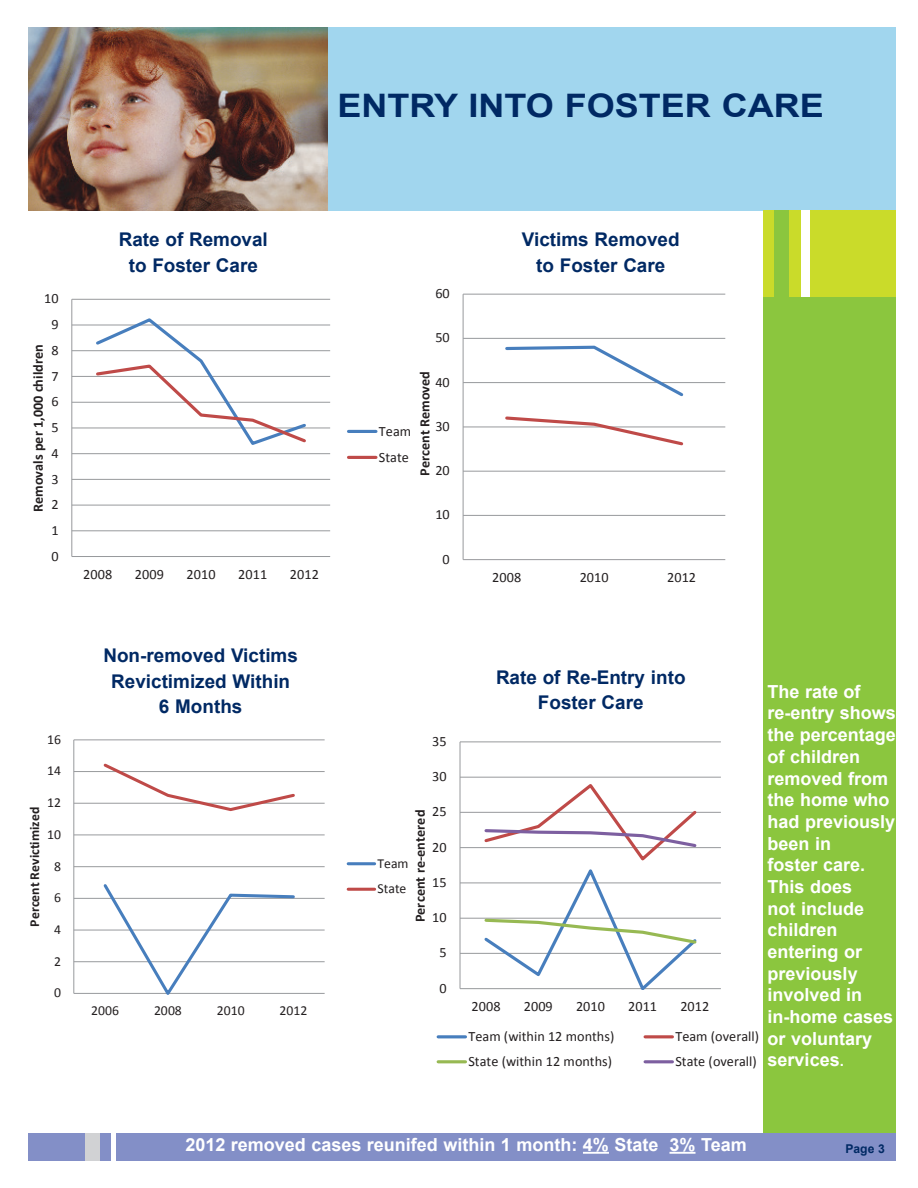
<style>
.page{position:relative;width:918px;height:1188px;background:#fff}
.page>*{position:absolute;margin:0;border:0;box-sizing:border-box;transform-origin:0 0}
.t1{font:700 32.4px "Arial";color:#002964;scale:1.11 1}
.t2{font:700 18.9px/25.3px "Arial";color:#002964;text-align:center}
.t3{font:700 18px/21.8px "Arial";color:#fff}
.t4{font:14.25px/26.1px "Calibri";color:#231f20}
.t5{font:700 14.25px "Calibri";letter-spacing:.005em;color:#231f20}
.t6{font:700 13.8px "Calibri";color:#231f20}
.t7{font:13.8px/25.5px "Calibri";color:#231f20}
.t8{font:13.65px "Calibri";color:#231f20}
.t9{font:700 12.15px "Arial";color:#002964}
.s1{font-size:15px}
</style>
<div class="page">
<div style="left:28px;top:1133px;width:868px;height:27px;background:#838fc7"></div>
<div style="left:86px;top:1133px;width:14px;height:28px;background:#d1d2d4"></div>
<div style="left:111px;top:1133px;width:5px;height:55px;background:#fff"></div>
<div style="left:327px;top:27px;width:569px;height:184px;background:#a1d6ee"></div>
<img style="left:28px;top:27px;width:299px;height:184px">
<hr style="left:583px;top:1152px;width:26px;height:2px;background:#fff">
<hr style="left:669px;top:1152px;width:27px;height:2px;background:#fff">
<div style="left:763px;top:211px;width:133px;height:922px;background:#8bc63e"></div>
<div style="left:763px;top:211px;width:133px;height:86px;background:#cadb2a"></div>
<div style="left:775px;top:211px;width:14px;height:86px;background:#8bc63e"></div>
<div style="left:801px;top:211px;width:9px;height:86px;background:#fff"></div>
<hr style="left:72px;top:530px;width:258px;height:1px;background:#989a9d">
<hr style="left:72px;top:505px;width:258px;height:1px;background:#989a9d">
<hr style="left:72px;top:479px;width:258px;height:1px;background:#989a9d">
<hr style="left:72px;top:453px;width:258px;height:1px;background:#989a9d">
<hr style="left:72px;top:427px;width:258px;height:1px;background:#989a9d">
<hr style="left:72px;top:402px;width:258px;height:1px;background:#989a9d">
<hr style="left:72px;top:376px;width:258px;height:1px;background:#989a9d">
<hr style="left:72px;top:350px;width:258px;height:1px;background:#989a9d">
<hr style="left:72px;top:324px;width:258px;height:2px;background:#989a9d">
<hr style="left:72px;top:299px;width:258px;height:1px;background:#989a9d">
<hr style="left:71px;top:299px;width:1px;height:258px;background:#989a9d">
<hr style="left:72px;top:556px;width:258px;height:1px;background:#989a9d">
<svg style="left:93px;top:318px;width:215px;height:127px"></svg>
<hr style="left:349px;top:430px;width:27px;height:3px;background:#477ebd">
<hr style="left:349px;top:456px;width:27px;height:3px;background:#bf4a48">
<hr style="left:463px;top:515px;width:262px;height:1px;background:#989a9d">
<hr style="left:463px;top:471px;width:262px;height:1px;background:#989a9d">
<hr style="left:463px;top:426px;width:262px;height:1px;background:#989a9d">
<hr style="left:463px;top:382px;width:262px;height:1px;background:#989a9d">
<hr style="left:463px;top:338px;width:262px;height:1px;background:#989a9d">
<hr style="left:463px;top:294px;width:262px;height:1px;background:#989a9d">
<hr style="left:463px;top:294px;width:1px;height:266px;background:#989a9d">
<hr style="left:463px;top:559px;width:262px;height:1px;background:#989a9d">
<svg style="left:504px;top:345px;width:182px;height:52px"></svg>
<svg style="left:503px;top:416px;width:182px;height:30px"></svg>
<hr style="left:74px;top:961px;width:251px;height:1px;background:#989a9d">
<hr style="left:74px;top:930px;width:251px;height:1px;background:#989a9d">
<hr style="left:74px;top:898px;width:251px;height:1px;background:#989a9d">
<hr style="left:74px;top:866px;width:251px;height:1px;background:#989a9d">
<hr style="left:74px;top:834px;width:251px;height:1px;background:#989a9d">
<hr style="left:74px;top:803px;width:251px;height:1px;background:#989a9d">
<hr style="left:74px;top:771px;width:251px;height:1px;background:#989a9d">
<hr style="left:74px;top:739px;width:251px;height:1px;background:#989a9d">
<hr style="left:73px;top:740px;width:1px;height:253px;background:#989a9d">
<hr style="left:74px;top:993px;width:251px;height:1px;background:#989a9d">
<svg style="left:101px;top:884px;width:196px;height:110px"></svg>
<svg style="left:101px;top:763px;width:196px;height:49px"></svg>
<hr style="left:348px;top:862px;width:27px;height:3px;background:#477ebd">
<hr style="left:348px;top:888px;width:27px;height:3px;background:#bf4a48">
<hr style="left:460px;top:953px;width:261px;height:1px;background:#989a9d">
<hr style="left:460px;top:918px;width:261px;height:1px;background:#989a9d">
<hr style="left:460px;top:882px;width:261px;height:1px;background:#989a9d">
<hr style="left:460px;top:847px;width:261px;height:1px;background:#989a9d">
<hr style="left:460px;top:812px;width:261px;height:1px;background:#989a9d">
<hr style="left:460px;top:777px;width:261px;height:1px;background:#989a9d">
<hr style="left:460px;top:741px;width:261px;height:1px;background:#989a9d">
<hr style="left:460px;top:742px;width:1px;height:247px;background:#989a9d">
<hr style="left:460px;top:988px;width:261px;height:1px;background:#989a9d">
<svg style="left:482px;top:784px;width:217px;height:206px"></svg>
<hr style="left:438px;top:1035px;width:27px;height:3px;background:#477ebd">
<hr style="left:645px;top:1035px;width:27px;height:3px;background:#bf4a48">
<hr style="left:438px;top:1060px;width:27px;height:3px;background:#97b953">
<hr style="left:645px;top:1060px;width:27px;height:3px;background:#7d5fa0">
<h1 class="t1" style="left:338px;top:84px;width:440px">ENTRY INTO FOSTER CARE</h1>
<p class="t4" style="left:44px;top:286px;width:16px">10</p>
<p class="t4" style="left:51px;top:311px;width:9px">9</p>
<p class="t5" style="left:29px;top:512px;width:169px;rotate:-90deg">Removals per 1,000 children</p>
<p class="t4" style="left:51px;top:337px;width:9px">8</p>
<p class="t4" style="left:51px;top:363px;width:9px">7</p>
<p class="t4" style="left:51px;top:389px;width:9px">6</p>
<p class="t4" style="left:51px;top:414px;width:9px">5</p>
<p class="t4" style="left:51px;top:440px;width:9px">4</p>
<p class="t4" style="left:51px;top:466px;width:9px">3</p>
<p class="t4" style="left:51px;top:492px;width:9px">2</p>
<p class="t4" style="left:51px;top:517px;width:9px">1</p>
<p class="t4" style="left:51px;top:543px;width:9px">0</p>
<p class="t2" style="left:119px;top:228px;width:151px">Rate of Removal to Foster Care</p>
<p class="t2" style="left:522px;top:228px;width:159px">Victims Removed to Foster Care</p>
<p class="t4" style="left:435px;top:280px;width:16px">60</p>
<p class="t4" style="left:83px;top:562px;width:31px">2008</p>
<p class="t4" style="left:135px;top:562px;width:30px">2009</p>
<p class="t4" style="left:187px;top:562px;width:30px">2010</p>
<p class="t4" style="left:238px;top:562px;width:30px">2011</p>
<p class="t4" style="left:290px;top:562px;width:31px">2012</p>
<p class="t4" style="left:435px;top:325px;width:16px">50</p>
<p class="t4" style="left:379px;top:418px;width:34px">Team<br>State</p>
<p class="t5" style="left:416px;top:476px;width:106px;rotate:-90deg">Percent Removed</p>
<p class="t4" style="left:435px;top:369px;width:16px">40</p>
<p class="t4" style="left:435px;top:413px;width:16px">30</p>
<p class="t4" style="left:435px;top:457px;width:16px">20</p>
<p class="t4" style="left:435px;top:502px;width:16px">10</p>
<p class="t4" style="left:443px;top:546px;width:9px">0</p>
<p class="t4" style="left:492px;top:565px;width:30px">2008</p>
<p class="t4" style="left:580px;top:565px;width:30px">2010</p>
<p class="t4" style="left:667px;top:565px;width:30px">2012</p>
<p class="t7" style="left:47px;top:726px;width:15px">16</p>
<p class="t8" style="left:47px;top:762px;width:15px">14</p>
<p class="t6" style="left:26px;top:927px;width:121px;rotate:-90deg">Percent Revictimized</p>
<p class="t8" style="left:47px;top:794px;width:15px">12</p>
<p class="t8" style="left:47px;top:826px;width:15px">10</p>
<p class="t7" style="left:54px;top:853px;width:8px">8</p>
<p class="t8" style="left:54px;top:889px;width:8px">6</p>
<p class="t8" style="left:54px;top:921px;width:8px">4</p>
<p class="t7" style="left:54px;top:948px;width:8px">2</p>
<p class="t7" style="left:54px;top:980px;width:8px">0</p>
<p class="t2" style="left:103px;top:644px;width:196px">Non-removed Victims<br>Revictimized Within<br>6 Months</p>
<p class="t8" style="left:91px;top:1002px;width:29px">2006</p>
<p class="t8" style="left:154px;top:1002px;width:29px">2008</p>
<p class="t8" style="left:217px;top:1002px;width:29px">2010</p>
<p class="t8" style="left:279px;top:1002px;width:29px">2012</p>
<p class="t4" style="left:432px;top:728px;width:16px">35</p>
<p class="t4" style="left:432px;top:763px;width:16px">30</p>
<p class="t5" style="left:411px;top:922px;width:114px;rotate:-90deg">Percent re-entered</p>
<p class="t7" style="left:377px;top:850px;width:33px">Team<br>State</p>
<p class="t4" style="left:432px;top:799px;width:16px">25</p>
<p class="t4" style="left:432px;top:834px;width:16px">20</p>
<p class="t4" style="left:432px;top:869px;width:16px">15</p>
<p class="t4" style="left:432px;top:904px;width:16px">10</p>
<p class="t4" style="left:440px;top:940px;width:9px">5</p>
<p class="t4" style="left:440px;top:975px;width:9px">0</p>
<p class="t2" style="left:496px;top:665px;width:191px">Rate of Re-Entry into<br>Foster Care</p>
<p class="t4" style="left:472px;top:994px;width:31px">2008</p>
<p class="t4" style="left:524px;top:994px;width:30px">2009</p>
<p class="t4" style="left:576px;top:994px;width:30px">2010</p>
<p class="t4" style="left:628px;top:994px;width:30px">2011</p>
<p class="t4" style="left:680px;top:994px;width:30px">2012</p>
<p class="t4" style="left:468px;top:1023px;width:147px">Team (within 12 months)</p>
<p class="t4" style="left:675px;top:1023px;width:85px">Team (overall)</p>
<p class="t4" style="left:468px;top:1048px;width:145px">State (within 12 months)</p>
<p class="t4" style="left:675px;top:1048px;width:83px">State (overall)</p>
<p class="t3" style="left:768px;top:681px;width:130px">The rate of re-entry shows the percentage of children removed from the home who had previously been in<br>foster care.<br>This does<br>not include children entering or previously involved in in-home cases or voluntary services<span class="s1">.</span></p>
<p class="t3" style="left:185px;top:1134px;width:563px">2012 removed cases reunifed within 1 month: 4% State 3% Team</p>
<p class="t9" style="left:845px;top:1141px;width:41px">Page 3</p>
</div>
